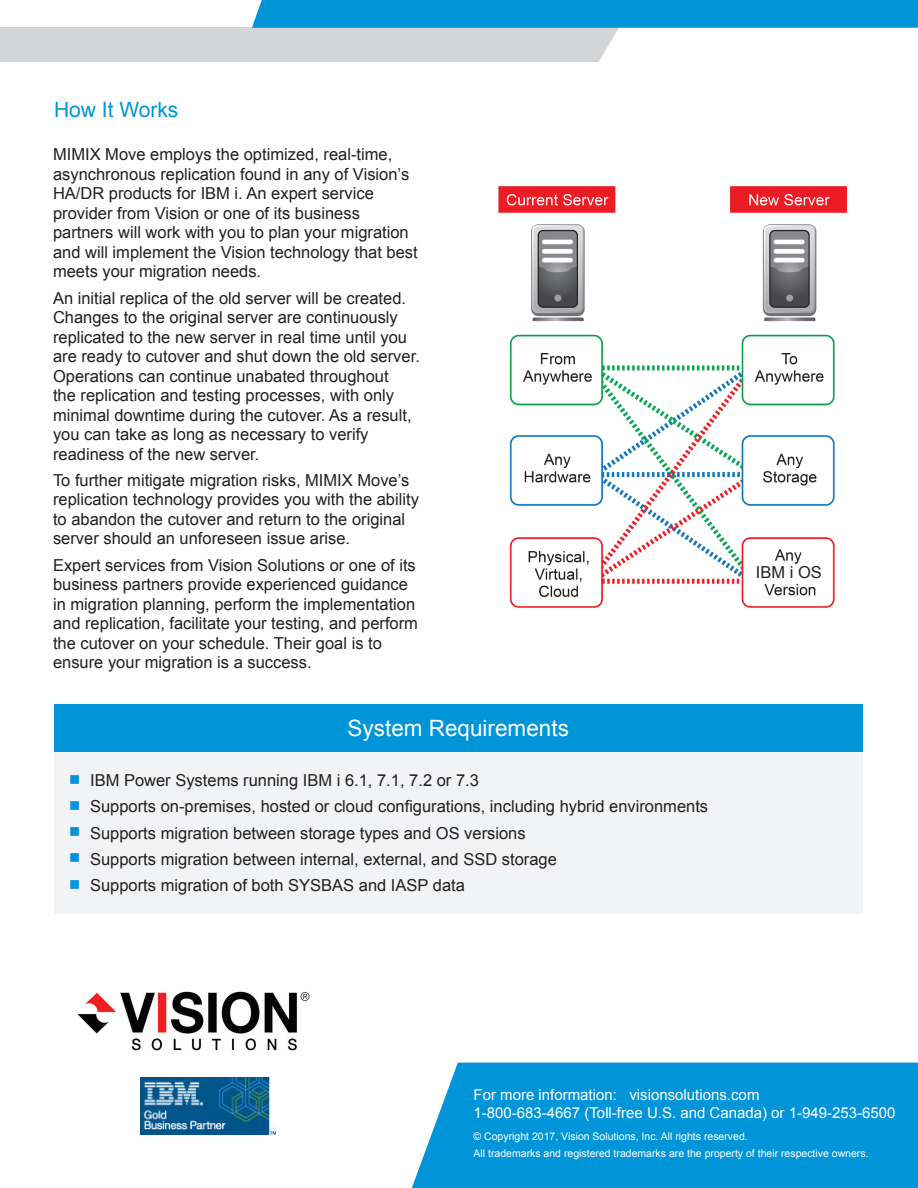
<style>
.page{position:relative;width:918px;height:1188px;background:#fff}
.page>*{position:absolute;margin:0;border:0;box-sizing:border-box;transform-origin:0 0}
.t1{font:22.5px "Arial";color:#fff}
.t2{font:21px "Arial";color:#0094d8}
.t3{font:16.5px/19.5px "Arial";color:#231f20}
.t4{font:15px "Arial";color:#fff}
.t5{font:10.5px "Arial";color:#fff}
.s1{color:#0094d8}
</style>
<div class="page">
<div style="left:412px;top:1063px;width:506px;height:125px;background:#0094d8"></div>
<svg style="left:0;top:0;width:918px;height:62px"></svg>
<div style="left:54px;top:743px;width:809px;height:171px;background:#f2f3f4"></div>
<div style="left:54px;top:704px;width:809px;height:47px;background:#0094d8"></div>
<img style="left:498px;top:186px;width:349px;height:422px">
<img style="left:77px;top:991px;width:233px;height:60px">
<img style="left:140px;top:1078px;width:135px;height:56px">
<div style="left:756px;top:564px;width:66px;height:15px;background:#fff"></div>
<p class="t2" style="left:54px;top:96px;width:126px">How It Works</p>
<p class="t3" style="left:53px;top:145px;width:366px">MIMIX Move employs the optimized, real-time, asynchronous replication found in any of Vision’s HA/DR products for IBM i. An expert service provider from Vision or one of its business partners will work with you to plan your migration and will implement the Vision technology that best meets your migration needs.</p>
<p class="t3" style="left:53px;top:288px;width:368px">An initial replica of the old server will be created.<br>Changes to the original server are continuously replicated to the new server in real time until you are ready to cutover and shut down the old server.<br>Operations can continue unabated throughout<br>the replication and testing processes, with only minimal downtime during the cutover. As a result, you can take as long as necessary to verify readiness of the new server.</p>
<p class="t3" style="left:53px;top:471px;width:367px">To further mitigate migration risks, MIMIX Move’s replication technology provides you with the ability to abandon the cutover and return to the original server should an unforeseen issue arise.</p>
<p class="t3" style="left:53px;top:555px;width:366px">Expert services from Vision Solutions or one of its business partners provide experienced guidance in migration planning, perform the implementation and replication, facilitate your testing, and perform the cutover on your schedule. Their goal is to ensure your migration is a success.</p>
<p class="t1" style="left:348px;top:713px;width:223px">System Requirements</p>
<p class="t3" style="left:69px;top:771px;width:411px"><span class="s1">■</span> IBM Power Systems running IBM i 6.1, 7.1, 7.2 or 7.3</p>
<p class="t3" style="left:69px;top:797px;width:641px"><span class="s1">■</span> Supports on-premises, hosted or cloud configurations, including hybrid environments</p>
<p class="t3" style="left:69px;top:823px;width:458px"><span class="s1">■</span> Supports migration between storage types and OS versions</p>
<p class="t3" style="left:69px;top:849px;width:489px"><span class="s1">■</span> Supports migration between internal, external, and SSD storage</p>
<p class="t3" style="left:69px;top:876px;width:397px"><span class="s1">■</span> Supports migration of both SYSBAS and IASP data</p>
<p class="t3" style="left:756px;top:562px;width:68px">IBM i OS</p>
<p class="t4" style="left:474px;top:1085px;width:287px">For more information: visionsolutions.com</p>
<p class="t4" style="left:474px;top:1103px;width:423px">1-800-683-4667 (Toll-free U.S. and Canada) or 1-949-253-6500</p>
<p class="t5" style="left:474px;top:1130px;width:276px">© Copyright 2017, Vision Solutions, Inc. All rights reserved.</p>
<p class="t5" style="left:474px;top:1146px;width:397px">All trademarks and registered trademarks are the property of their respective owners.</p>
</div>
